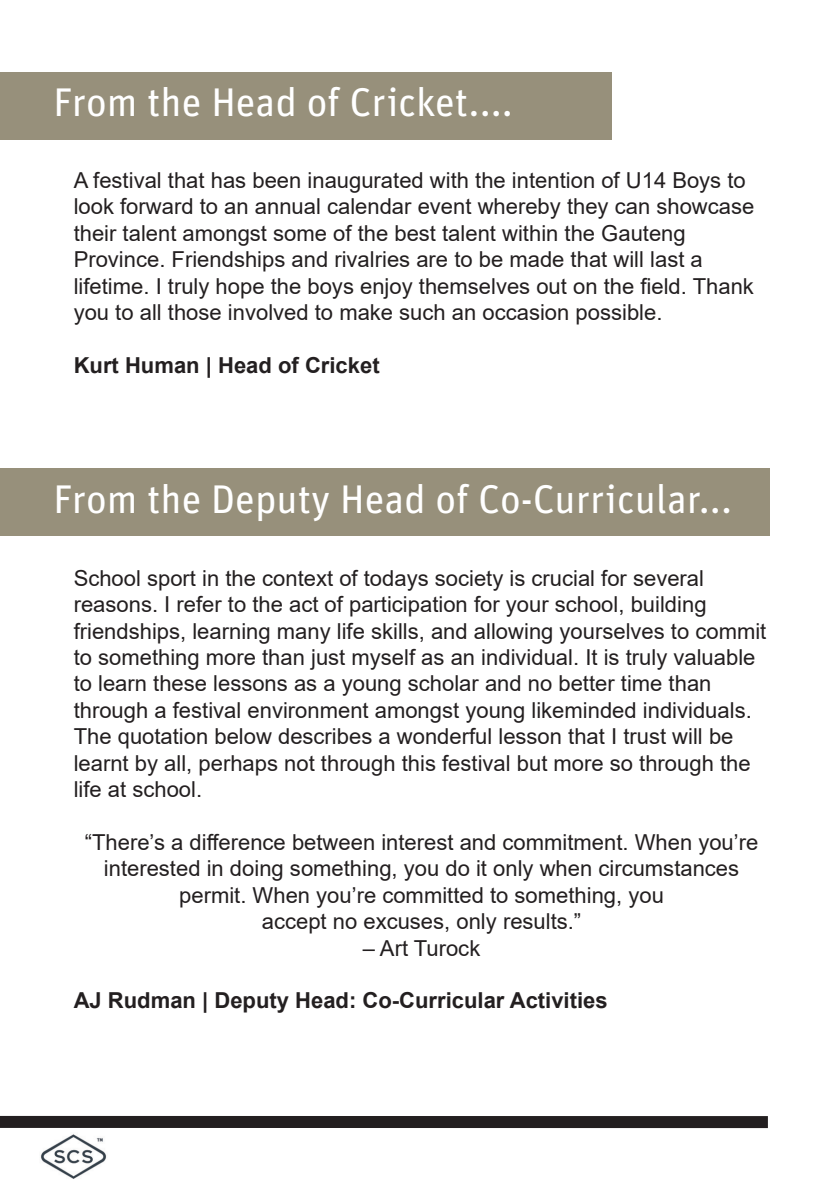
<style>
.page{position:relative;width:840px;height:1191px;background:#fff}
.page>*{position:absolute;margin:0;border:0;box-sizing:border-box;transform-origin:0 0}
.t1{font:40px "Unit Pro";color:#fff}
.t2{font:22px/26.4px "Arial";color:#231f20}
.t3{font:700 22px "Arial";color:#231f20}
</style>
<div class="page">
<div style="left:0;top:72px;width:611px;height:67px;background:#97907b"></div>
<div style="left:0;top:468px;width:768px;height:67px;background:#97907b"></div>
<div style="left:0;top:1116px;width:767px;height:12px;background:#231f20"></div>
<img style="left:41px;top:1134px;width:66px;height:45px">
<h1 class="t1" style="left:53px;top:74px;width:461px">From the Head of Cricket....</h1>
<p class="t2" style="left:74px;top:167px;width:681px">A festival that has been inaugurated with the intention of U14 Boys to look forward to an annual calendar event whereby they can showcase their talent amongst some of the best talent within the Gauteng Province. Friendships and rivalries are to be made that will last a lifetime. I truly hope the boys enjoy themselves out on the field. Thank you to all those involved to make such an occasion possible.</p>
<p class="t3" style="left:74px;top:350px;width:307px">Kurt Human | Head of Cricket</p>
<h1 class="t1" style="left:53px;top:471px;width:680px">From the Deputy Head of Co-Curricular...</h1>
<p class="t2" style="left:74px;top:565px;width:693px">School sport in the context of todays society is crucial for several reasons. I refer to the act of participation for your school, building friendships, learning many life skills, and allowing yourselves to commit to something more than just myself as an individual. It is truly valuable to learn these lessons as a young scholar and no better time than through a festival environment amongst young likeminded individuals.<br>The quotation below describes a wonderful lesson that I trust will be learnt by all, perhaps not through this festival but more so through the life at school.</p>
<p class="t2" style="left:85px;top:829px;width:674px;text-align:center">“There’s a difference between interest and commitment. When you’re interested in doing something, you do it only when circumstances permit. When you’re committed to something, you<br>accept no excuses, only results.”</p>
<p class="t2" style="left:362px;top:934px;width:119px">– Art Turock</p>
<p class="t3" style="left:74px;top:985px;width:535px">AJ Rudman | Deputy Head: Co-Curricular Activities</p>
</div>
